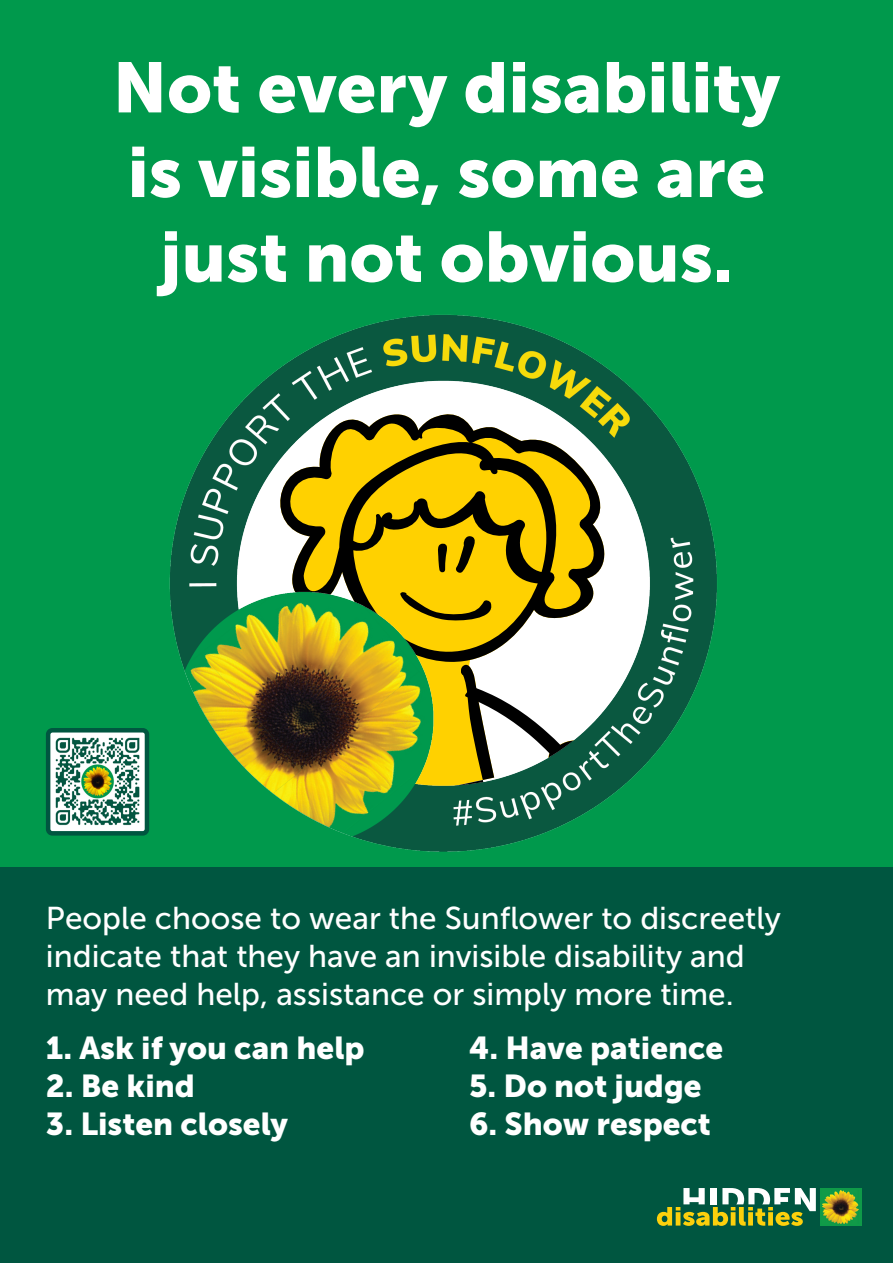
<style>
.page{position:relative;width:893px;height:1263px;background:#fff}
.page>*{position:absolute;margin:0;border:0;box-sizing:border-box;transform-origin:0 0}
.t1{font:70.5px/84.6px "Museo Sans 900";color:#fff;text-align:center}
.t2{font:31.5px/37.8px "Museo Sans 500";color:#fff}
.t3{font:31.5px "Museo Sans 900";color:#fff}
</style>
<div class="page">
<div style="left:0;top:0;width:893px;height:882px;background:#00994c"></div>
<div style="left:0;top:867px;width:893px;height:396px;background:#005640"></div>
<div style="left:820px;top:1188px;width:41px;height:38px;background:#0f9a48"></div>
<img style="left:823px;top:1190px;width:35px;height:33px">
<svg style="left:657px;top:1188px;width:159px;height:38px"></svg>
<img style="left:51px;top:733px;width:93px;height:98px">
<div style="left:46px;top:728px;width:103px;height:108px;border:4px solid #005640;border-radius:4px"></div>
<img style="left:169px;top:314px;width:548px;height:538px">
<p class="t1" style="left:113px;top:45px;width:669px">Not every disability is visible, some are just not obvious.</p>
<p class="t2" style="left:46px;top:899px;width:736px">People choose to wear the Sunflower to discreetly indicate that they have an invisible disability and may need help, assistance or simply more time.</p>
<p class="t3" style="left:46px;top:1030px;width:320px">1. Ask if you can help</p>
<p class="t3" style="left:46px;top:1068px;width:151px">2. Be kind</p>
<p class="t3" style="left:46px;top:1106px;width:244px">3. Listen closely</p>
<p class="t3" style="left:469px;top:1030px;width:256px">4. Have patience</p>
<p class="t3" style="left:469px;top:1068px;width:234px">5. Do not judge</p>
<p class="t3" style="left:469px;top:1106px;width:243px">6. Show respect</p>
</div>
